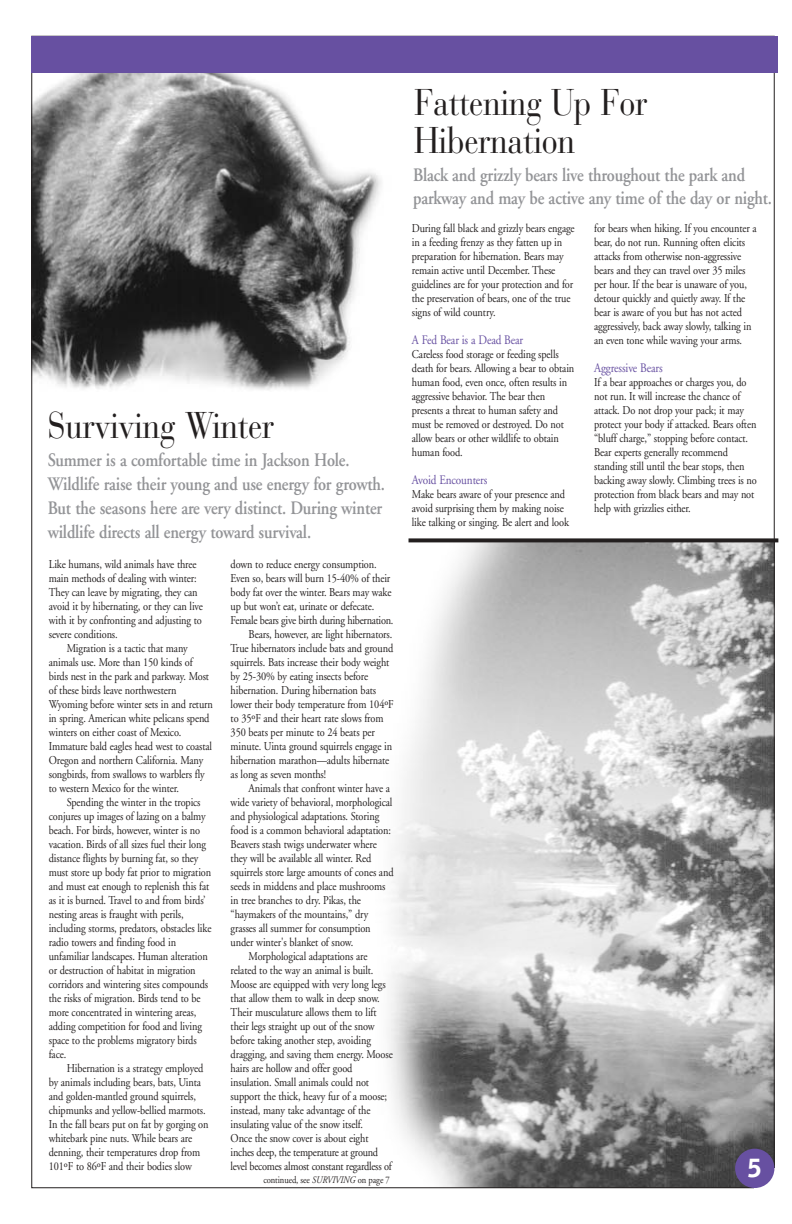
<style>
.page{position:relative;width:792px;height:1224px;background:#fff}
.page>*{position:absolute;margin:0;border:0;box-sizing:border-box;transform-origin:0 0}
.t1{font:37px/38px "Bauer Bodoni";letter-spacing:-.01em;color:#231f1f;scale:.86 1}
.t2{font:900 25px "Bell Gothic BT";color:#fff}
.t3{font:600 19px/24px "Adobe Garamond";letter-spacing:-.01em;color:#939497;scale:.86 1}
.t4{font:13px "Adobe Garamond";letter-spacing:-.01em;color:#6750a1;scale:.86 1}
.t5{font:12px/14px "Adobe Garamond";letter-spacing:-.01em;color:#231f1f;scale:.86 1}
.t6{font:10px "Adobe Garamond";letter-spacing:-.01em;color:#231f1f;scale:.86 1}
.s1{font-style:italic}
</style>
<div class="page">
<img style="left:34px;top:72px;width:371px;height:318px">
<img style="left:388px;top:540px;width:384px;height:646px">
<div style="left:32px;top:36px;width:746px;height:36px;background:#6750a1"></div>
<svg style="left:409px;top:538px;width:369px;height:4px"></svg>
<div style="left:755px;top:1168px;width:21px;height:23px;background:#fff"></div>
<div style="left:735px;top:1149px;width:39px;height:39px;background:#6750a1;border-radius:50%"></div>
<h1 class="t1" style="left:48px;top:411px;width:265px">Surviving Winter</h1>
<h3 class="t3" style="left:48px;top:450px;width:394px">Summer is a comfortable time in Jackson Hole.<br>Wildlife raise their young and use energy for growth.<br>But the seasons here are very distinct. During winter wildlife directs all energy toward survival.</h3>
<p class="t5" style="left:49px;top:558px;width:181px">Like humans, wild animals have three main methods of dealing with winter:<br>They can leave by migrating, they can avoid it by hibernating, or they can live with it by confronting and adjusting to severe conditions.</p>
<p class="t5" style="left:49px;top:642px;width:192px;text-indent:18px">Migration is a tactic that many animals use. More than 150 kinds of birds nest in the park and parkway. Most of these birds leave northwestern Wyoming before winter sets in and return in spring. American white pelicans spend winters on either coast of Mexico.<br>Immature bald eagles head west to coastal Oregon and northern California. Many songbirds, from swallows to warblers fly to western Mexico for the winter.</p>
<p class="t5" style="left:49px;top:796px;width:191px;text-indent:18px">Spending the winter in the tropics conjures up images of lazing on a balmy beach. For birds, however, winter is no vacation. Birds of all sizes fuel their long distance flights by burning fat, so they must store up body fat prior to migration and must eat enough to replenish this fat as it is burned. Travel to and from birds’ nesting areas is fraught with perils, including storms, predators, obstacles like radio towers and finding food in unfamiliar landscapes. Human alteration or destruction of habitat in migration corridors and wintering sites compounds the risks of migration. Birds tend to be more concentrated in wintering areas, adding competition for food and living space to the problems migratory birds face.</p>
<p class="t5" style="left:49px;top:1062px;width:187px;text-indent:18px">Hibernation is a strategy employed by animals including bears, bats, Uinta and golden-mantled ground squirrels, chipmunks and yellow-bellied marmots.<br>In the fall bears put on fat by gorging on whitebark pine nuts. While bears are denning, their temperatures drop from 101ºF to 86ºF and their bodies slow</p>
<p class="t5" style="left:231px;top:558px;width:171px">down to reduce energy consumption.</p>
<p class="t5" style="left:231px;top:572px;width:187px">Even so, bears will burn 15-40% of their</p>
<p class="t5" style="left:231px;top:586px;width:189px">body fat over the winter. Bears may wake</p>
<p class="t5" style="left:231px;top:600px;width:169px">up but won’t eat, urinate or defecate.</p>
<p class="t5" style="left:231px;top:614px;width:191px">Female bears give birth during hibernation.</p>
<p class="t5" style="left:249px;top:628px;width:169px">Bears, however, are light hibernators.</p>
<p class="t5" style="left:231px;top:642px;width:191px">True hibernators include bats and ground</p>
<p class="t5" style="left:231px;top:656px;width:186px">squirrels. Bats increase their body weight</p>
<p class="t5" style="left:231px;top:670px;width:161px">by 25-30% by eating insects before</p>
<p class="t5" style="left:231px;top:684px;width:171px">hibernation. During hibernation bats</p>
<p class="t5" style="left:231px;top:698px;width:191px">lower their body temperature from 104ºF</p>
<p class="t5" style="left:231px;top:712px;width:179px">to 35ºF and their heart rate slows from</p>
<p class="t5" style="left:231px;top:726px;width:169px">350 beats per minute to 24 beats per</p>
<p class="t5" style="left:231px;top:740px;width:189px">minute. Uinta ground squirrels engage in</p>
<p class="t5" style="left:231px;top:754px;width:186px">hibernation marathon—adults hibernate</p>
<p class="t5" style="left:231px;top:768px;width:113px">as long as seven months!</p>
<p class="t5" style="left:249px;top:782px;width:166px">Animals that confront winter have a</p>
<p class="t5" style="left:231px;top:796px;width:190px">wide variety of behavioral, morphological</p>
<p class="t5" style="left:231px;top:810px;width:174px">and physiological adaptations. Storing</p>
<p class="t5" style="left:231px;top:824px;width:188px">food is a common behavioral adaptation:</p>
<p class="t5" style="left:231px;top:838px;width:172px">Beavers stash twigs underwater where</p>
<p class="t5" style="left:231px;top:852px;width:165px">they will be available all winter. Red</p>
<p class="t5" style="left:231px;top:866px;width:191px">squirrels store large amounts of cones and</p>
<p class="t5" style="left:231px;top:880px;width:181px">seeds in middens and place mushrooms</p>
<p class="t5" style="left:231px;top:894px;width:153px">in tree branches to dry. Pikas, the</p>
<p class="t5" style="left:231px;top:908px;width:161px">“haymakers of the mountains,” dry</p>
<p class="t5" style="left:231px;top:922px;width:164px">grasses all summer for consumption</p>
<p class="t5" style="left:231px;top:936px;width:144px">under winter's blanket of snow.</p>
<p class="t5" style="left:249px;top:950px;width:140px">Morphological adaptations are</p>
<p class="t5" style="left:231px;top:964px;width:168px">related to the way an animal is built.</p>
<p class="t5" style="left:231px;top:978px;width:182px">Moose are equipped with very long legs</p>
<p class="t5" style="left:231px;top:992px;width:175px">that allow them to walk in deep snow.</p>
<p class="t5" style="left:231px;top:1006px;width:171px">Their musculature allows them to lift</p>
<p class="t5" style="left:231px;top:1020px;width:169px">their legs straight up out of the snow</p>
<p class="t5" style="left:231px;top:1034px;width:165px">before taking another step, avoiding</p>
<p class="t5" style="left:231px;top:1048px;width:190px">dragging, and saving them energy. Moose</p>
<p class="t5" style="left:231px;top:1062px;width:143px">hairs are hollow and offer good</p>
<p class="t5" style="left:231px;top:1076px;width:163px">insulation. Small animals could not</p>
<p class="t5" style="left:231px;top:1090px;width:184px">support the thick, heavy fur of a moose;</p>
<p class="t5" style="left:231px;top:1104px;width:164px">instead, many take advantage of the</p>
<p class="t5" style="left:231px;top:1118px;width:156px">insulating value of the snow itself.</p>
<p class="t5" style="left:231px;top:1132px;width:162px">Once the snow cover is about eight</p>
<p class="t5" style="left:231px;top:1146px;width:173px">inches deep, the temperature at ground</p>
<p class="t5" style="left:231px;top:1160px;width:189px">level becomes almost constant regardless of</p>
<p class="t6" style="left:263px;top:1175px;width:149px">continued, see <span class="s1">SURVIVING</span> on page 7</p>
<h1 class="t1" style="left:414px;top:87px;width:273px">Fattening Up For<br>Hibernation</h1>
<h3 class="t3" style="left:413px;top:165px;width:419px;line-height:22.8px">Black and grizzly bears live throughout the park and parkway and may be active any time of the day or night.</h3>
<p class="t5" style="left:412px;top:222px;width:191px">During fall black and grizzly bears engage in a feeding frenzy as they fatten up in preparation for hibernation. Bears may remain active until December. These guidelines are for your protection and for the preservation of bears, one of the true signs of wild country.</p>
<p class="t4" style="left:412px;top:335px;width:131px">A Fed Bear is a Dead Bear</p>
<p class="t5" style="left:412px;top:348px;width:190px">Careless food storage or feeding spells death for bears. Allowing a bear to obtain human food, even once, often results in aggressive behavior. The bear then presents a threat to human safety and must be removed or destroyed. Do not allow bears or other wildlife to obtain human food.</p>
<p class="t4" style="left:412px;top:475px;width:89px">Avoid Encounters</p>
<p class="t5" style="left:412px;top:488px;width:184px">Make bears aware of your presence and avoid surprising them by making noise like talking or singing. Be alert and look</p>
<p class="t5" style="left:594px;top:222px;width:190px">for bears when hiking. If you encounter a bear, do not run. Running often elicits attacks from otherwise non-aggressive bears and they can travel over 35 miles per hour. If the bear is unaware of you, detour quickly and quietly away. If the bear is aware of you but has not acted aggressively, back away slowly, talking in an even tone while waving your arms.</p>
<p class="t4" style="left:594px;top:363px;width:81px">Aggressive Bears</p>
<p class="t5" style="left:594px;top:376px;width:191px">If a bear approaches or charges you, do not run. It will increase the chance of attack. Do not drop your pack; it may protect your body if attacked. Bears often “bluff charge,” stopping before contact.<br>Bear experts generally recommend standing still until the bear stops, then backing away slowly. Climbing trees is no protection from black bears and may not help with grizzlies either.</p>
<h2 class="t2" style="left:747px;top:1159px;width:15px">5</h2>
</div>
